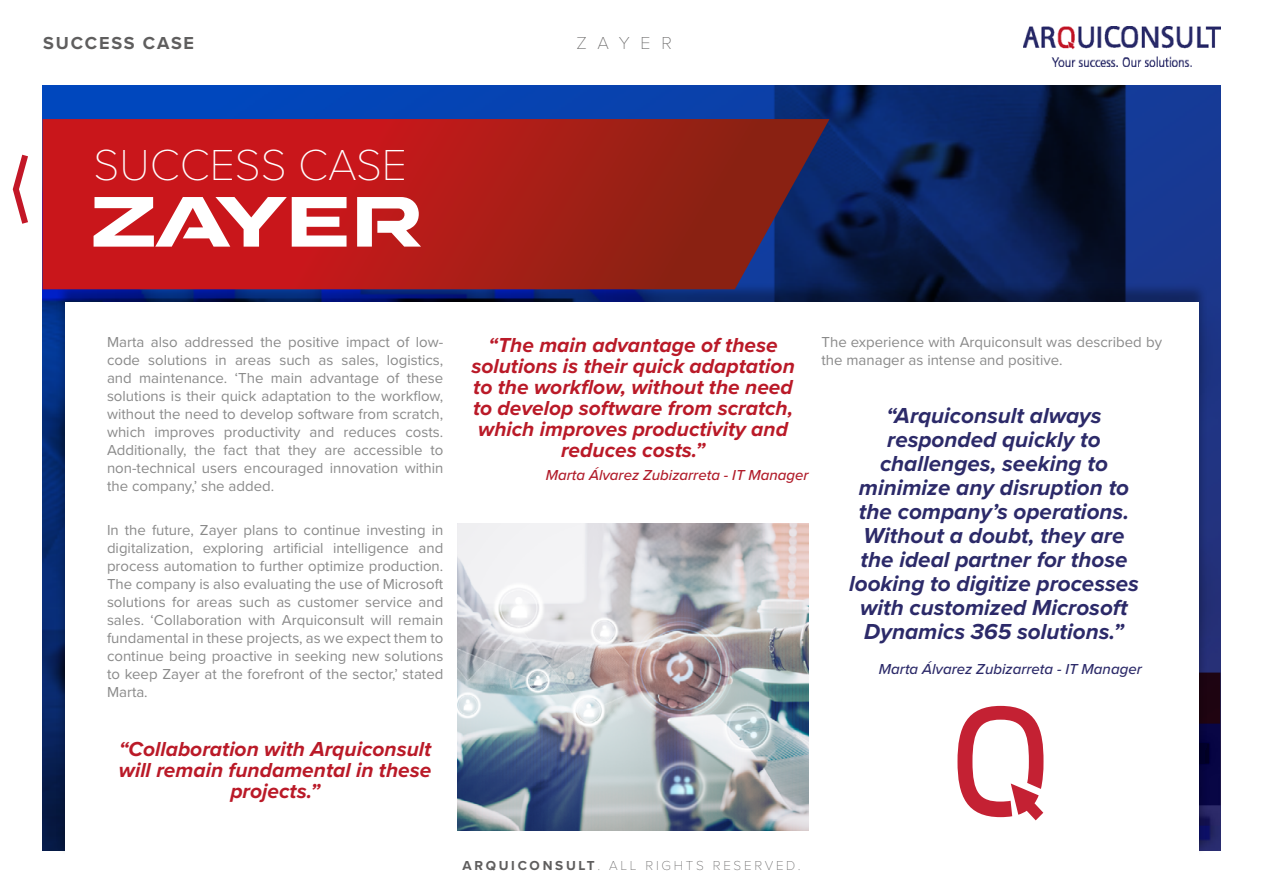
<style>
.page{position:relative;width:1263px;height:893px;background:#fff}
.page>*{position:absolute;margin:0;border:0;box-sizing:border-box;transform-origin:0 0}
.t1{font:100 45px "Proxima Nova T";color:#fff}
.t2{font:italic 700 22.5px/24px "Proxima Nova";color:#2c2a69;text-align:center}
.t3{font:italic 700 21px/21px "Proxima Nova";color:#ba1a28;text-align:center}
.t4{font:700 18px "Proxima Nova";letter-spacing:.1em;color:#5f5e5e}
.t5{font:100 18px "Proxima Nova T";letter-spacing:.6em;color:#5f5e5e}
.t6{font:15px/18px "Proxima Nova";color:#8a8a8a;text-align:justify}
.t7{font:italic 500 15px "Proxima Nova";color:#2c2a69}
.t8{font:italic 500 15px "Proxima Nova";color:#b11c2a}
.t9{font:100 13.5px "Proxima Nova T";letter-spacing:.2em;color:#5f5e5e}
.s1{font-family:"Proxima Nova";font-weight:700}
</style>
<div class="page">
<img style="left:1023px;top:27px;width:197px;height:39px">
<img style="left:43px;top:86px;width:1177px;height:764px">
<svg style="left:1207px;top:724px;width:13px;height:102px"></svg>
<div style="left:56px;top:283px;width:1151px;height:573px;background:#000;opacity:.3"></div>
<div style="left:65px;top:302px;width:1134px;height:556px;background:#fff"></div>
<svg style="left:43px;top:119px;width:786px;height:170px;background:#a41c1d"></svg>
<svg style="left:94px;top:197px;width:252px;height:50px"></svg>
<svg style="left:357px;top:197px;width:64px;height:50px"></svg>
<img style="left:457px;top:523px;width:352px;height:307px">
<svg style="left:957px;top:706px;width:86px;height:114px"></svg>
<svg style="left:12px;top:154px;width:16px;height:70px"></svg>
<p class="t4" style="left:43px;top:30px;width:152px">SUCCESS CASE</p>
<p class="t5" style="left:576px;top:30px;width:97px">ZAYER</p>
<h1 class="t1" style="left:94px;top:132px;width:315px">SUCCESS CASE</h1>
<p class="t6" style="left:107px;top:333px;width:338px">Marta also addressed the positive impact of low&shy;code solutions in areas such as sales, logistics, and maintenance. ‘The main advantage of these solutions is their quick adaptation to the workflow, without the need to develop software from scratch, which improves productivity and reduces costs.<br>Additionally, the fact that they are accessible to non-technical users encouraged innovation within the company,’ she added.</p>
<p class="t6" style="left:107px;top:521px;width:338px">In the future, Zayer plans to continue investing in digitalization, exploring artificial intelligence and process automation to further optimize production.<br>The company is also evaluating the use of Microsoft solutions for areas such as customer service and sales. ‘Collaboration with Arquiconsult will remain fundamental in these projects, as we expect them to continue being proactive in seeking new solutions to keep Zayer at the forefront of the sector,’ stated Marta.</p>
<h3 class="t3" style="left:119px;top:739px;width:314px">“Collaboration with Arquiconsult will remain fundamental in these projects.”</h3>
<h3 class="t3" style="left:471px;top:335px;width:325px">“The main advantage of these solutions is their quick adaptation to the workflow, without the need to develop software from scratch, which improves productivity and reduces costs.”</h3>
<p class="t8" style="left:546px;top:466px;width:264px">Marta Álvarez Zubizarreta - IT Manager</p>
<p class="t6" style="left:821px;top:333px;width:342px">The experience with Arquiconsult was described by the manager as intense and positive.</p>
<p class="t2" style="left:849px;top:405px;width:291px">“Arquiconsult always responded quickly to challenges, seeking to minimize any disruption to the company’s operations.<br>Without a doubt, they are the ideal partner for those looking to digitize processes with customized Microsoft<br>Dynamics 365 solutions.”</p>
<p class="t7" style="left:879px;top:660px;width:264px">Marta Álvarez Zubizarreta - IT Manager</p>
<p class="t9" style="left:462px;top:855px;width:340px"><span class="s1">ARQUICONSULT</span>. ALL RIGHTS RESERVED.</p>
</div>
